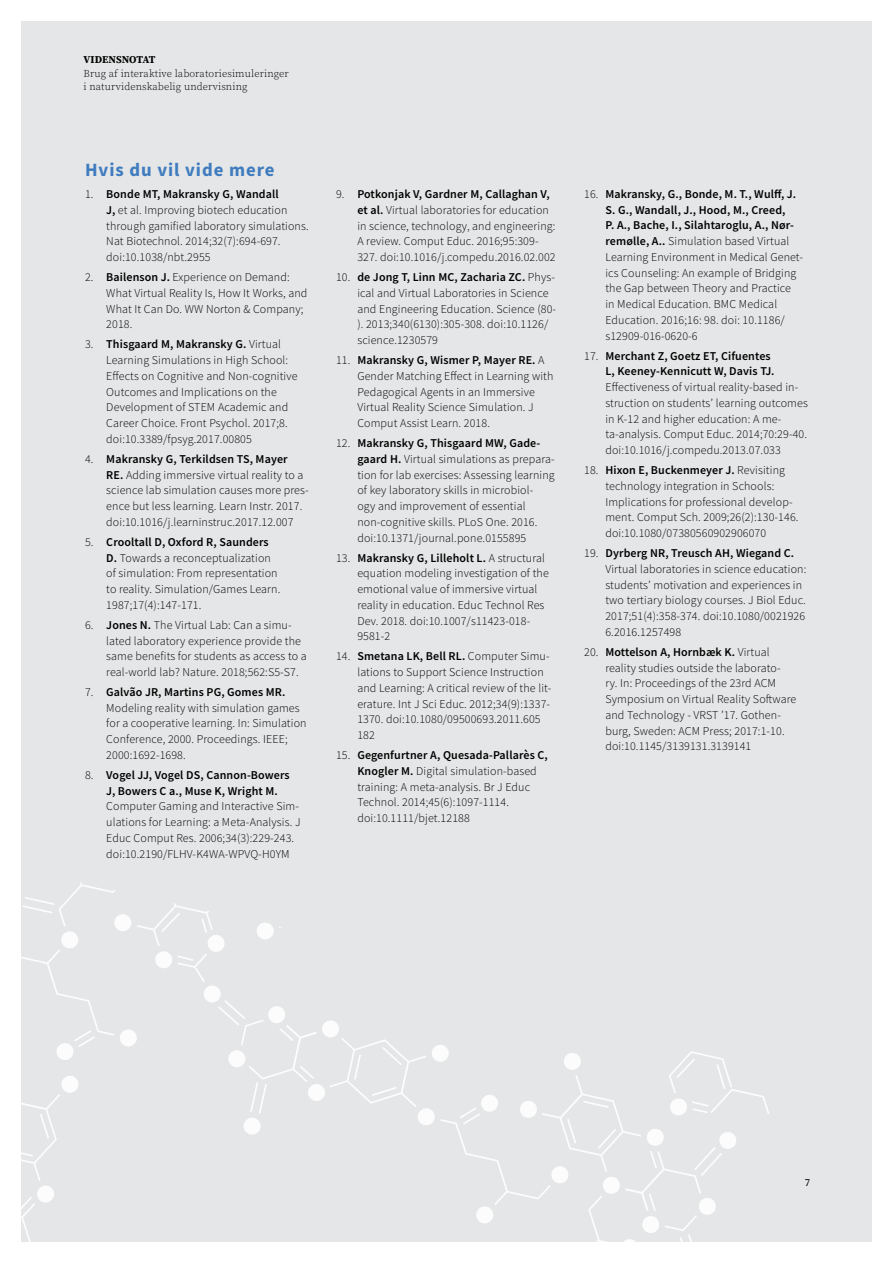
<style>
.page{position:relative;width:893px;height:1263px;background:#fff}
.page>*{position:absolute;margin:0;border:0;box-sizing:border-box;transform-origin:0 0}
.t1{font:700 18.75px "Source Sans Pro";letter-spacing:.05em;color:#3f7cbf}
.t2{font:300 12px/15.8px "Source Sans Pro";letter-spacing:.01em;color:#000}
.t3{font:600 12px/15.8px "Source Sans Pro";letter-spacing:.01em;color:#000}
.t4{font:300 10.5px/13.5px "Source Serif Pro";letter-spacing:.01em;color:#000}
.t5{font:700 10.5px "Source Serif Pro";letter-spacing:-.005em;color:#000}
.t6{font:10.5px "Source Serif Pro";color:#000}
.s1{font-weight:600}
.s2{font-weight:300}
</style>
<div class="page">
<div style="left:21px;top:21px;width:851px;height:1221px;background:#e5e6e7"></div>
<svg style="left:21px;top:883px;width:748px;height:359px"></svg>
<p class="t5" style="left:84px;top:52px;width:74px">VIDENSNOTAT</p>
<p class="t4" style="left:84px;top:66px;width:207px">Brug af interaktive laboratoriesimuleringer i naturvidenskabelig undervisning</p>
<h1 class="t1" style="left:85px;top:157px;width:191px">Hvis du vil vide mere</h1>
<p class="t2" style="left:106px;top:186px;width:204px;text-indent:-21px">1. <span class="s1">Bonde MT, Makransky G, Wandall<br>J,</span> et al. Improving biotech education through gamified laboratory simulations.<br>Nat Biotechnol. 2014;32(7):694-697. doi:10.1038/nbt.2955</p>
<p class="t2" style="left:106px;top:269px;width:203px;text-indent:-21px">2. <span class="s1">Bailenson J.</span> Experience on Demand:<br>What Virtual Reality Is, How It Works, and<br>What It Can Do. WW Norton &amp; Company;<br>2018.</p>
<p class="t2" style="left:106px;top:336px;width:193px;text-indent:-21px">3. <span class="s1">Thisgaard M, Makransky G.</span> Virtual Learning Simulations in High School:<br>Effects on Cognitive and Non-cognitive Outcomes and Implications on the Development of STEM Academic and Career Choice. Front Psychol. 2017;8. doi:10.3389/fpsyg.2017.00805</p>
<p class="t2" style="left:106px;top:451px;width:204px;text-indent:-21px">4. <span class="s1">Makransky G, Terkildsen TS, Mayer<br>RE.</span> Adding immersive virtual reality to a science lab simulation causes more pres&shy;ence but less learning. Learn Instr. 2017. doi:10.1016/j.learninstruc.2017.12.007</p>
<p class="t2" style="left:106px;top:534px;width:175px;text-indent:-21px">5. <span class="s1">Crooltall D, Oxford R, Saunders D.</span> Towards a reconceptualization of simulation: From representation to reality. Simulation/Games Learn.<br>1987;17(4):147-171.</p>
<p class="t2" style="left:106px;top:617px;width:202px;text-indent:-21px">6. <span class="s1">Jones N.</span> The Virtual Lab: Can a simu&shy;lated laboratory experience provide the same benefits for students as access to a real-world lab? Nature. 2018;562:S5-S7.</p>
<p class="t2" style="left:106px;top:684px;width:202px;text-indent:-21px">7. <span class="s1">Galvão JR, Martins PG, Gomes MR.<br></span>Modeling reality with simulation games for a cooperative learning. In: Simulation Conference, 2000. Proceedings. IEEE; 2000:1692-1698.</p>
<p class="t3" style="left:106px;top:767px;width:185px;text-indent:-21px"><span class="s2">8.</span> Vogel JJ, Vogel DS, Cannon-Bowers<br>J, Bowers C a., Muse K, Wright M.</p>
<p class="t2" style="left:106px;top:799px;width:196px">Computer Gaming and Interactive Sim&shy;ulations for Learning: a Meta-Analysis. J Educ Comput Res. 2006;34(3):229-243. doi:10.2190/FLHV-K4WA-WPVQ-H0YM</p>
<p class="t2" style="left:357px;top:186px;width:200px;text-indent:-21px">9. <span class="s1">Potkonjak V, Gardner M, Callaghan V, et al.</span> Virtual laboratories for education in science, technology, and engineering:<br>A review. Comput Educ. 2016;95:309- 327. doi:10.1016/j.compedu.2016.02.002</p>
<p class="t2" style="left:357px;top:269px;width:200px;text-indent:-21px">10. <span class="s1">de Jong T, Linn MC, Zacharia ZC.</span> Phys&shy;ical and Virtual Laboratories in Science and Engineering Education. Science (80- ). 2013;340(6130):305-308. doi:10.1126/ science.1230579</p>
<p class="t2" style="left:357px;top:352px;width:198px;text-indent:-21px">11. <span class="s1">Makransky G, Wismer P, Mayer RE.</span> A Gender Matching Effect in Learning with Pedagogical Agents in an Immersive Virtual Reality Science Simulation. J Comput Assist Learn. 2018.</p>
<p class="t2" style="left:357px;top:435px;width:199px;text-indent:-21px">12. <span class="s1">Makransky G, Thisgaard MW, Gade&shy;gaard H.</span> Virtual simulations as prepara&shy;tion for lab exercises: Assessing learning of key laboratory skills in microbiol-<br>ogy and improvement of essential non-cognitive skills. PLoS One. 2016. doi:10.1371/journal.pone.0155895</p>
<p class="t2" style="left:357px;top:550px;width:193px;text-indent:-21px">13. <span class="s1">Makransky G, Lilleholt L.</span> A structural equation modeling investigation of the emotional value of immersive virtual reality in education. Educ Technol Res Dev. 2018. doi:10.1007/s11423-018- 9581-2</p>
<p class="t2" style="left:357px;top:649px;width:196px;text-indent:-21px">14. <span class="s1">Smetana LK, Bell RL.</span> Computer Simu&shy;lations to Support Science Instruction and Learning: A critical review of the lit&shy;erature. Int J Sci Educ. 2012;34(9):1337- 1370. doi:10.1080/09500693.2011.605<br>182</p>
<p class="t2" style="left:357px;top:747px;width:192px;text-indent:-21px">15. <span class="s1">Gegenfurtner A, Quesada-Pallarès C, Knogler M.</span> Digital simulation-based training: A meta-analysis. Br J Educ Technol. 2014;45(6):1097-1114. doi:10.1111/bjet.12188</p>
<p class="t2" style="left:605px;top:186px;width:199px;text-indent:-21px">16. <span class="s1">Makransky, G., Bonde, M. T., Wulff, J.<br>S. G., Wandall, J., Hood, M., Creed,<br>P. A., Bache, I., Silahtaroglu, A., Nør&shy;remølle, A..</span> Simulation based Virtual Learning Environment in Medical Genet&shy;ics Counseling: An example of Bridging the Gap between Theory and Practice in Medical Education. BMC Medical Education. 2016;16: 98. doi: 10.1186/ s12909-016-0620-6</p>
<p class="t3" style="left:605px;top:348px;width:171px;text-indent:-21px"><span class="s2">17.</span> Merchant Z, Goetz ET, Cifuentes<br>L, Keeney-Kennicutt W, Davis TJ.</p>
<p class="t2" style="left:605px;top:379px;width:204px">Effectiveness of virtual reality-based in&shy;struction on students’ learning outcomes in K-12 and higher education: A me&shy;ta-analysis. Comput Educ. 2014;70:29-40. doi:10.1016/j.compedu.2013.07.033</p>
<p class="t2" style="left:605px;top:462px;width:195px;text-indent:-21px">18. <span class="s1">Hixon E, Buckenmeyer J.</span> Revisiting technology integration in Schools:<br>Implications for professional develop&shy;ment. Comput Sch. 2009;26(2):130-146. doi:10.1080/07380560902906070</p>
<p class="t2" style="left:605px;top:545px;width:202px;text-indent:-21px">19. <span class="s1">Dyrberg NR, Treusch AH, Wiegand C.<br></span>Virtual laboratories in science education: students’ motivation and experiences in two tertiary biology courses. J Biol Educ.<br>2017;51(4):358-374. doi:10.1080/0021926<br>6.2016.1257498</p>
<p class="t2" style="left:605px;top:644px;width:192px;text-indent:-21px">20. <span class="s1">Mottelson A, Hornbæk K.</span> Virtual reality studies outside the laborato-<br>ry. In: Proceedings of the 23rd ACM Symposium on Virtual Reality Software and Technology - VRST ’17. Gothen&shy;burg, Sweden: ACM Press; 2017:1-10. doi:10.1145/3139131.3139141</p>
<p class="t6" style="left:805px;top:1175px;width:7px">7</p>
</div>
